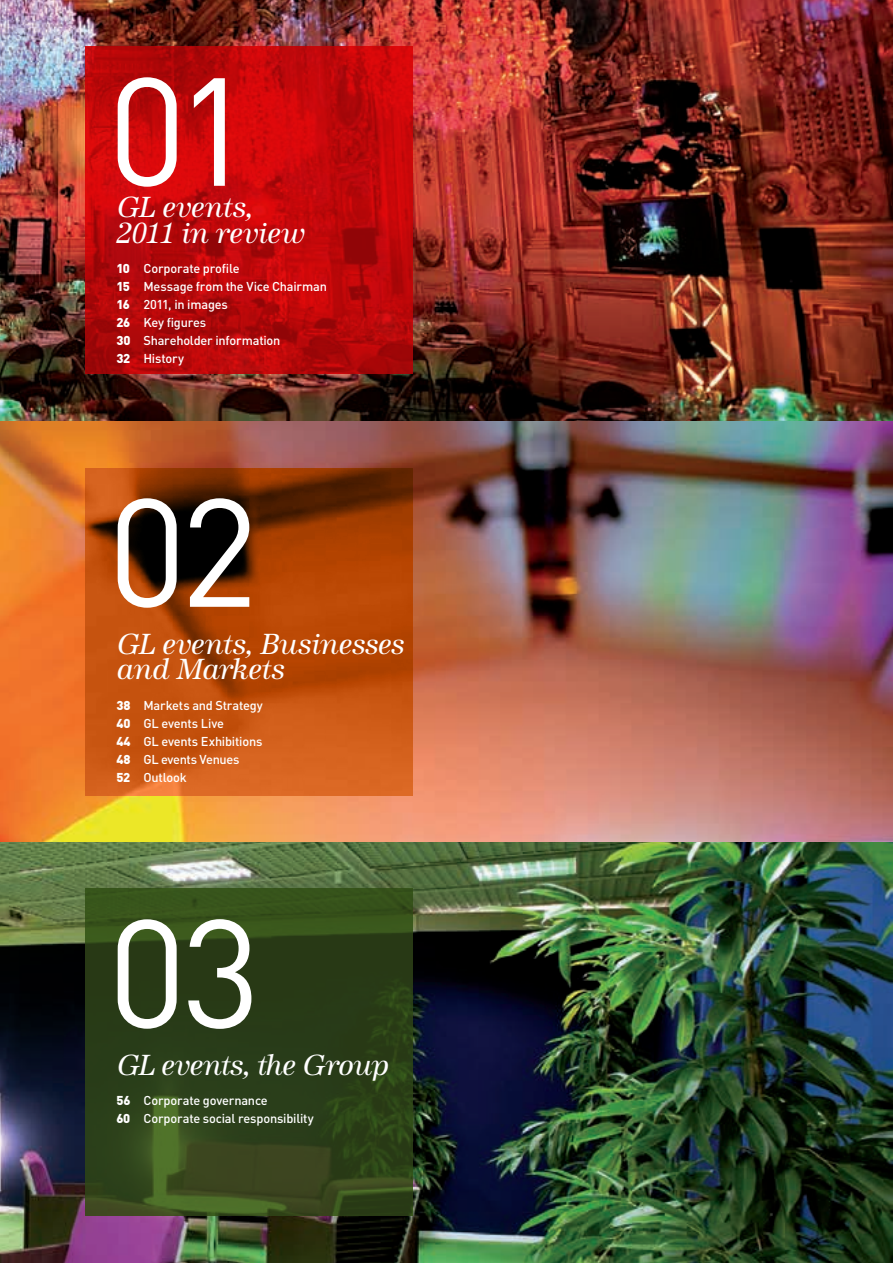
<style>
.page{position:relative;width:893px;height:1263px;background:#fff}
.page>*{position:absolute;margin:0;border:0;box-sizing:border-box;transform-origin:0 0}
.t1{font:151.05px "DIN";color:#fff}
.t2{font:italic 30.15px/25.2px "URW Antiqua";letter-spacing:-.03em;color:#fff}
.t3{font:500 12.75px/18px "DIN";letter-spacing:-.015em;color:#fff}
.s1{font-weight:900}
</style>
<div class="page">
<img style="left:0;top:421px;width:893px;height:421px">
<img style="left:0;top:842px;width:893px;height:421px">
<img style="left:0;top:0;width:893px;height:421px">
<svg style="left:85px;top:889px;width:327px;height:327px;background:#2f4319"></svg>
<svg style="left:85px;top:468px;width:327px;height:327px;background:#a5440a"></svg>
<svg style="left:85px;top:47px;width:327px;height:327px;background:#be070a"></svg>
<h1 class="t1" style="left:108px;top:37px;width:148px">01</h1>
<h2 class="t2" style="left:116px;top:196px;width:190px">GL events,<br>2011 in review</h2>
<p class="t3" style="left:116px;top:259px;width:212px"><span class="s1">10</span> Corporate profile<br><span class="s1">15</span> Message from the Vice Chairman<br><span class="s1">16</span> 2011, in images<br><span class="s1">26</span> Key figures<br><span class="s1">30</span> Shareholder information<br><span class="s1">32</span> History</p>
<h1 class="t1" style="left:108px;top:458px;width:152px">02</h1>
<h2 class="t2" style="left:116px;top:632px;width:290px">GL events, Businesses and Markets</h2>
<p class="t3" style="left:116px;top:696px;width:148px"><span class="s1">38</span> Markets and Strategy<br><span class="s1">40</span> GL events Live<br><span class="s1">44</span> GL events Exhibitions<br><span class="s1">48</span> GL events Venues<br><span class="s1">52</span> Outlook</p>
<h1 class="t1" style="left:108px;top:879px;width:155px">03</h1>
<h2 class="t2" style="left:116px;top:1053px;width:274px">GL events, the Group</h2>
<p class="t3" style="left:116px;top:1091px;width:199px"><span class="s1">56</span> Corporate governance<br><span class="s1">60</span> Corporate social responsibility</p>
</div>
